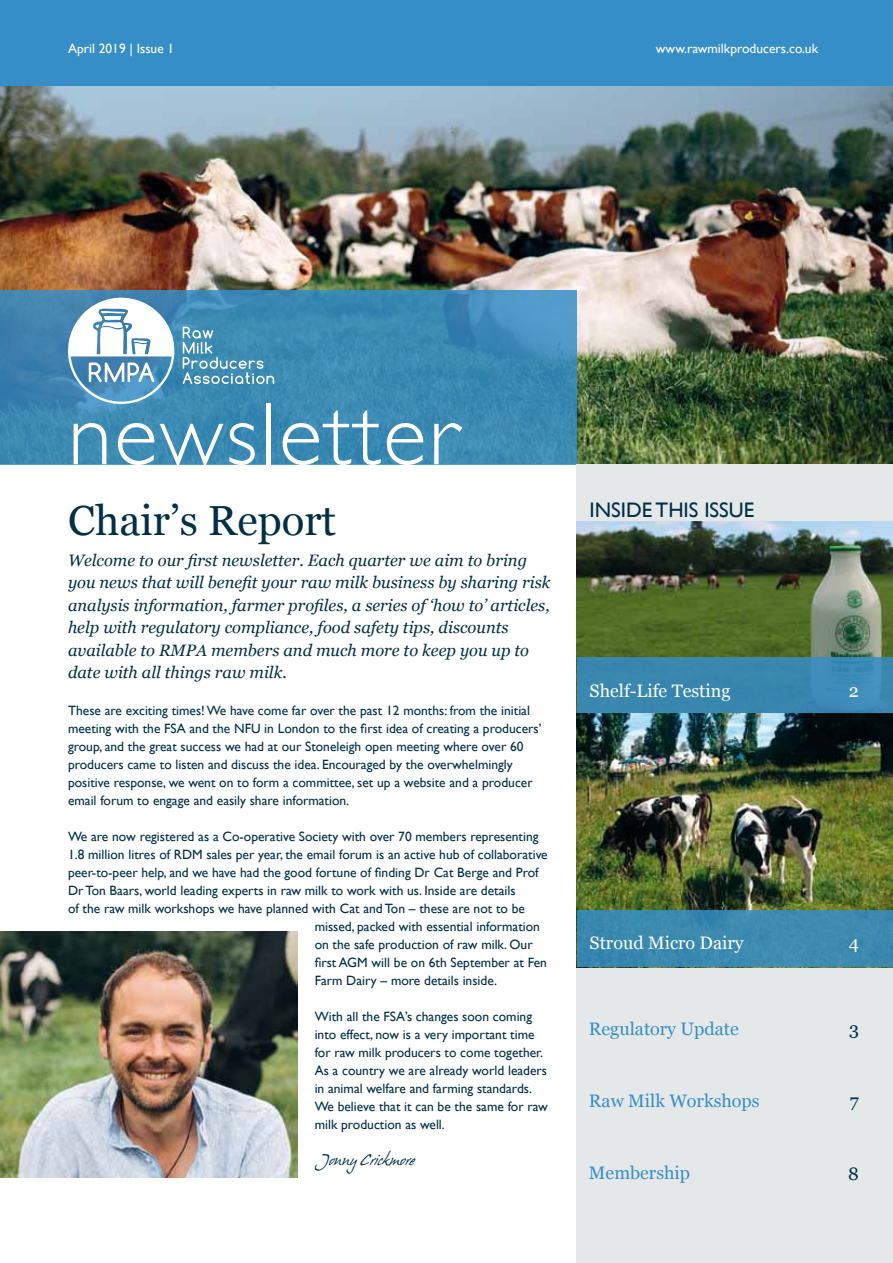
<style>
.page{position:relative;width:893px;height:1263px;background:#fff}
.page>*{position:absolute;margin:0;border:0;box-sizing:border-box;transform-origin:0 0}
.t1{font:300 90px "Gill Sans";letter-spacing:.025em;color:#fff}
.t2{font:42px "Georgia";color:#002f47}
.t3{font:21px "Gill Sans";color:#002f47}
.t4{font:18px "Georgia";color:#368ec8}
.t5{font:18px "Georgia";color:#fff}
.t6{font:18px "Georgia";color:#002f47}
.t7{font:italic 16.5px/22.5px "Georgia";color:#002f47}
.t8{font:13.5px/18px "Gill Sans";color:#002f47}
.t9{font:13.5px "Gill Sans";color:#fff}
.t10{font:13.5px "Hans Hand";color:#002f47}
</style>
<div class="page">
<img style="left:0;top:85px;width:893px;height:378px">
<svg style="left:0;top:290px;width:577px;height:174px;background:#3c89b3"></svg>
<div style="left:0;top:0;width:893px;height:85px;background:#368ec8"></div>
<div style="left:577px;top:464px;width:316px;height:799px;background:#e4e8e9"></div>
<img style="left:577px;top:522px;width:316px;height:388px">
<div style="left:577px;top:657px;width:316px;height:56px;background:linear-gradient(to right,#3786ab,#3c8ab6)"></div>
<div style="left:577px;top:910px;width:316px;height:57px;background:#3c8aaf"></div>
<img style="left:0;top:931px;width:298px;height:247px">
<svg style="left:183px;top:327px;width:91px;height:57px;background:#5c9dbf"></svg>
<svg style="left:68px;top:298px;width:108px;height:106px"></svg>
<p class="t9" style="left:68px;top:40px;width:108px">April 2019 | Issue 1</p>
<p class="t9" style="left:656px;top:40px;width:164px">www.rawmilkproducers.co.uk</p>
<h1 class="t1" style="left:68px;top:364px;width:392px">newsletter</h1>
<h2 class="t2" style="left:68px;top:490px;width:270px">Chair’s Report</h2>
<p class="t7" style="left:68px;top:548px;width:484px">Welcome to our first newsletter. Each quarter we aim to bring you news that will benefit your raw milk business by sharing risk analysis information, farmer profiles, a series of ‘how to’ articles, help with regulatory compliance, food safety tips, discounts available to RMPA members and much more to keep you up to date with all things raw milk.</p>
<p class="t8" style="left:68px;top:701px;width:475px">These are exciting times! We have come far over the past 12 months: from the initial meeting with the FSA and the NFU in London to the first idea of creating a producers’ group, and the great success we had at our Stoneleigh open meeting where over 60 producers came to listen and discuss the idea. Encouraged by the overwhelmingly positive response, we went on to form a committee, set up a website and a producer email forum to engage and easily share information.</p>
<p class="t8" style="left:68px;top:827px;width:472px">We are now registered as a Co-operative Society with over 70 members representing</p>
<p class="t8" style="left:68px;top:845px;width:481px">1.8 million litres of RDM sales per year, the email forum is an active hub of collaborative</p>
<p class="t8" style="left:68px;top:863px;width:472px">peer-to-peer help, and we have had the good fortune of finding Dr Cat Berge and Prof</p>
<p class="t8" style="left:68px;top:881px;width:449px">Dr Ton Baars, world leading experts in raw milk to work with us. Inside are details</p>
<p class="t8" style="left:68px;top:899px;width:458px">of the raw milk workshops we have planned with Cat and Ton – these are not to be</p>
<p class="t8" style="left:315px;top:917px;width:227px">missed, packed with essential information</p>
<p class="t8" style="left:315px;top:935px;width:220px">on the safe production of raw milk. Our</p>
<p class="t8" style="left:315px;top:953px;width:234px">first AGM will be on 6th September at Fen</p>
<p class="t8" style="left:315px;top:971px;width:184px">Farm Dairy – more details inside.</p>
<p class="t8" style="left:315px;top:1007px;width:235px">With all the FSA’s changes soon coming into effect, now is a very important time for raw milk producers to come together.<br>As a country we are already world leaders in animal welfare and farming standards.<br>We believe that it can be the same for raw milk production as well.</p>
<p class="t10" style="left:315px;top:1152px;width:101px">Jonny Crickmore</p>
<h3 class="t3" style="left:590px;top:498px;width:166px">Inside this issue</h3>
<h3 class="t5" style="left:590px;top:678px;width:142px">Shelf-Life Testing</h3>
<h3 class="t5" style="left:590px;top:930px;width:156px">Stroud Micro Dairy</h3>
<h3 class="t4" style="left:589px;top:1015px;width:151px">Regulatory Update</h3>
<h3 class="t4" style="left:589px;top:1087px;width:172px">Raw Milk Workshops</h3>
<h3 class="t4" style="left:589px;top:1159px;width:103px">Membership</h3>
<h3 class="t5" style="left:849px;top:678px;width:12px">2</h3>
<h3 class="t5" style="left:849px;top:930px;width:12px">4</h3>
<h3 class="t6" style="left:849px;top:1015px;width:11px">3</h3>
<h3 class="t6" style="left:850px;top:1088px;width:11px">7</h3>
<h3 class="t6" style="left:848px;top:1160px;width:12px">8</h3>
</div>
